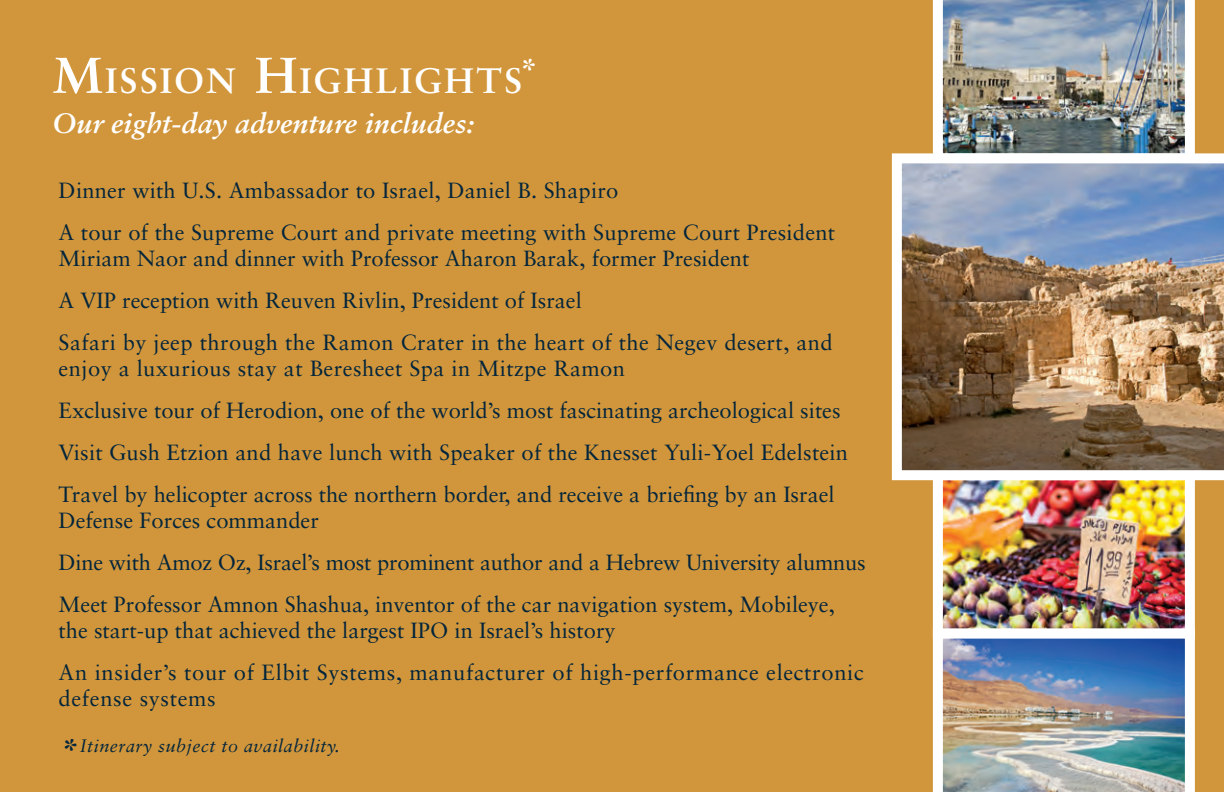
<style>
.page{position:relative;width:1224px;height:792px;background:#d1963b}
.page>*{position:absolute;margin:0;border:0;box-sizing:border-box;transform-origin:0 0}
.t1{font:700 35.4px "Sabon";letter-spacing:.07em;color:#fff}
.t2{font:italic 700 28px "Sabon";color:#fff}
.t3{font:22px/42px "Sabon";color:#03253c}
.t4{font:22px/42px "Sabon";letter-spacing:.03em;color:#03253c}
.t5{font:italic 18px "Sabon";letter-spacing:.03em;color:#03253c}
.s1{font-size:50.4px}
.s2{font-size:36px}
</style>
<div class="page">
<img style="left:933px;top:0;width:262px;height:153px">
<img style="left:944px;top:481px;width:240px;height:147px">
<div style="left:933px;top:470px;width:262px;height:169px;border:10px solid #fff"></div>
<img style="left:933px;top:629px;width:262px;height:163px">
<img style="left:892px;top:153px;width:332px;height:327px">
<h1 class="t1" style="left:53px;top:59px;width:487px"><span class="s1">M</span>ISSION <span class="s1">H</span>IGHLIGHTS<sup>*</sup></h1>
<p class="t2" style="left:53px;top:106px;width:423px">Our eight-day adventure includes:</p>
<p class="t3" style="left:59px;top:170px;width:778px">Dinner with U.S. Ambassador to Israel, Daniel B. Shapiro<br>A tour of the Supreme Court and private meeting with Supreme Court President</p>
<p class="t3" style="left:59px;top:238px;width:776px">Miriam Naor and dinner with Professor Aharon Barak, former President<br>A VIP reception with Reuven Rivlin, President of Israel<br>Safari by jeep through the Ramon Crater in the heart of the Negev desert, and</p>
<p class="t3" style="left:59px;top:348px;width:791px">enjoy a luxurious stay at Beresheet Spa in Mitzpe Ramon<br>Exclusive tour of Herodion, one of the world’s most fascinating archeological sites Visit Gush Etzion and have lunch with Speaker of the Knesset Yuli-Yoel Edelstein Travel by helicopter across the northern border, and receive a briefing by an Israel</p>
<p class="t3" style="left:59px;top:500px;width:809px">Defense Forces commander<br>Dine with Amoz Oz, Israel’s most prominent author and a Hebrew University alumnus<br>Meet Professor Amnon Shashua, inventor of the car navigation system, Mobileye,</p>
<p class="t4" style="left:59px;top:610px;width:807px">the start-up that achieved the largest IPO in Israel’s history<br>An insider’s tour of Elbit Systems, manufacturer of high-performance electronic</p>
<p class="t4" style="left:59px;top:678px;width:159px">defense systems</p>
<p class="t5" style="left:59px;top:736px;width:283px"><span class="s2">*</span>Itinerary subject to availability.</p>
</div>
